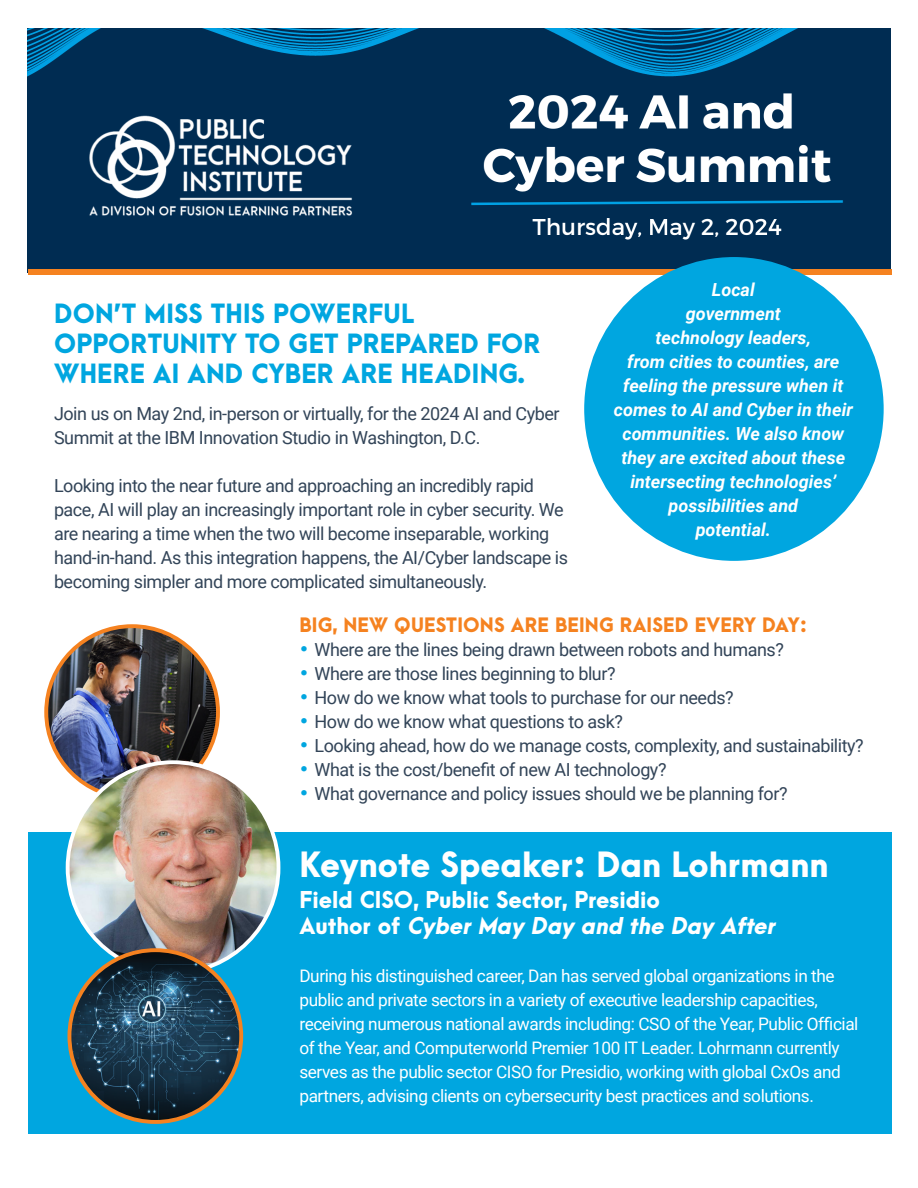
<style>
.page{position:relative;width:918px;height:1188px;background:#fff}
.page>*{position:absolute;margin:0;border:0;box-sizing:border-box;transform-origin:0 0}
.t1{font:800 31.5px "Arca Majora 3";color:#fff}
.t2{font:800 24px/30px "Arca Majora 3";letter-spacing:.01em;color:#00a6e0}
.t3{font:italic 800 21px "Arca Majora 3";color:#fff}
.t4{font:800 21px "Arca Majora 3";color:#fff}
.t5{font:18px/24px "Roboto";letter-spacing:-.025em;color:#324458}
.t6{font:italic 700 18px/24px "Roboto";color:#fff;text-align:center}
.t7{font:800 18px "Arca Majora 3";letter-spacing:.01em;color:#f58220}
.t8{font:17.25px/24px "Roboto";letter-spacing:-.025em;color:#fff}
.s1{font-family:"Arca Majora 3";font-weight:800;color:#00a6e0}
.s2{font-style:normal}
</style>
<div class="page">
<img style="left:27px;top:28px;width:864px;height:244px">
<div style="left:28px;top:832px;width:864px;height:302px;background:#00a6e0"></div>
<img style="left:46px;top:626px;width:172px;height:172px;border-radius:86px">
<img style="left:68px;top:762px;width:211px;height:211px;border-radius:105px">
<div style="left:28px;top:269px;width:864px;height:6px;background:#f58220"></div>
<img style="left:69px;top:973px;width:28px;height:126px">
<img style="left:97px;top:950px;width:80px;height:151px">
<img style="left:177px;top:953px;width:64px;height:148px">
<img style="left:99px;top:1101px;width:113px;height:21px">
<div style="left:68px;top:948px;width:175px;height:176px;border:4px solid #f58220;border-radius:50%"></div>
<div style="left:584px;top:257px;width:300px;height:304px;background:#00a6e0;border-radius:50%"></div>
<p class="t2" style="left:54px;top:295px;width:488px">DON’T MISS THIS POWERFUL<br>OPPORTUNITY TO GET PREPARED FOR<br>WHERE AI AND CYBER ARE HEADING.</p>
<p class="t5" style="left:54px;top:401px;width:507px">Join us on May 2nd, in-person or virtually, for the 2024 AI and Cyber<br>Summit at the IBM Innovation Studio in Washington, D.C.</p>
<p class="t5" style="left:54px;top:473px;width:516px">Looking into the near future and approaching an incredibly rapid pace, AI will play an increasingly important role in cyber security. We are nearing a time when the two will become inseparable, working hand-in-hand. As this integration happens, the AI/Cyber landscape is becoming simpler and more complicated simultaneously.</p>
<p class="t6" style="left:614px;top:277px;width:240px">Local<br>government<br>technology leaders,<br>from cities to counties, are feeling the pressure when it comes to AI and Cyber in their communities. We also know they are excited about these intersecting technologies’ possibilities and<br>potential.</p>
<p class="t7" style="left:300px;top:609px;width:509px">BIG, NEW QUESTIONS ARE BEING RAISED EVERY DAY:</p>
<p class="t5" style="left:299px;top:637px;width:486px"><span class="s1">•</span> Where are the lines being drawn between robots and humans?</p>
<p class="t5" style="left:299px;top:661px;width:318px"><span class="s1">•</span> Where are those lines beginning to blur?</p>
<p class="t5" style="left:299px;top:685px;width:436px"><span class="s1">•</span> How do we know what tools to purchase for our needs?</p>
<p class="t5" style="left:299px;top:709px;width:325px"><span class="s1">•</span> How do we know what questions to ask?</p>
<p class="t5" style="left:299px;top:733px;width:566px"><span class="s1">•</span> Looking ahead, how do we manage costs, complexity, and sustainability?</p>
<p class="t5" style="left:299px;top:757px;width:369px"><span class="s1">•</span> What is the cost/benefit of new AI technology?</p>
<p class="t5" style="left:299px;top:781px;width:490px"><span class="s1">•</span> What governance and policy issues should we be planning for?</p>
<p class="t1" style="left:299px;top:836px;width:531px">Keynote Speaker: Dan Lohrmann</p>
<p class="t4" style="left:299px;top:881px;width:362px">Field CISO, Public Sector, Presidio</p>
<p class="t3" style="left:299px;top:906px;width:483px"><span class="s2">A u t h o r o f</span> CyberMay Day and the Day After</p>
<p class="t8" style="left:299px;top:963px;width:561px">During his distinguished career, Dan has served global organizations in the public and private sectors in a variety of executive leadership capacities, receiving numerous national awards including: CSO of the Year, Public Official of the Year, and Computerworld Premier 100 IT Leader. Lohrmann currently serves as the public sector CISO for Presidio, working with global CxOs and partners, advising clients on cybersecurity best practices and solutions.</p>
</div>
